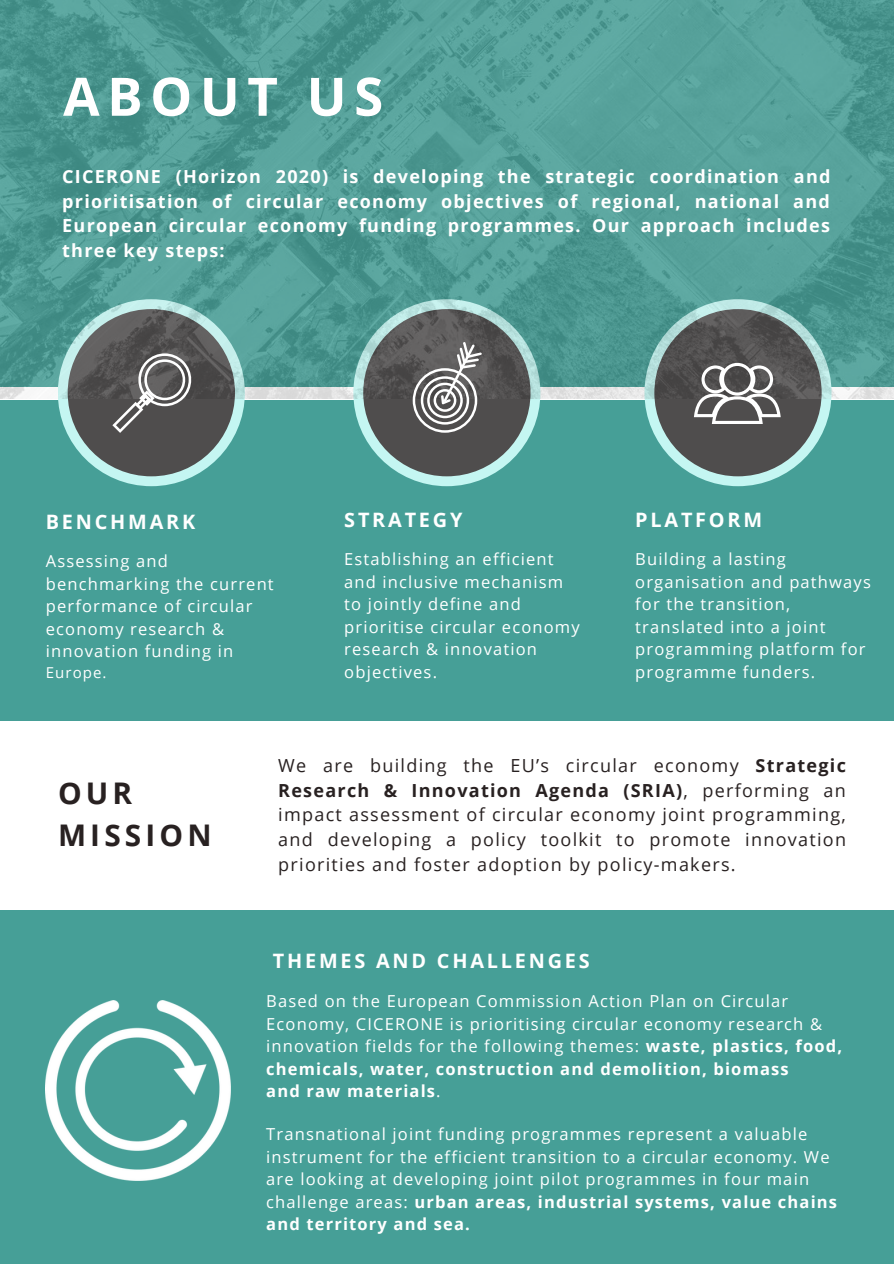
<style>
.page{position:relative;width:894px;height:1264px;background:#fff}
.page>*{position:absolute;margin:0;border:0;box-sizing:border-box;transform-origin:0 0}
.t1{font:700 52.95px "Open Sans";letter-spacing:.14em;color:#fff}
.t2{font:700 29.85px/41.7px "Open Sans";letter-spacing:.14em;color:#282121}
.t3{font:700 19.8px "Open Sans";letter-spacing:.14em;color:#fff}
.t4{font:18px/24.8px "Open Sans";letter-spacing:.07em;color:#282121;text-align:justify}
.t5{font:700 18px/24.8px "Open Sans";letter-spacing:.07em;color:#fff;text-align:justify}
.t6{font:16.5px/22.5px "Open Sans";letter-spacing:.07em;color:#fff}
.t7{font:15px "Open Sans";letter-spacing:.07em;color:#fff}
.s1{font-weight:700}
</style>
<div class="page">
<div style="left:0;top:0;width:893px;height:1263px;background:#469f97"></div>
<svg style="left:0;top:398px;width:893px;height:1px"></svg>
<img style="left:0;top:0;width:893px;height:398px">
<div style="left:0;top:721px;width:893px;height:188px;background:#fff"></div>
<svg style="left:58px;top:299px;width:187px;height:187px;background:#687f7d"></svg>
<svg style="left:353px;top:299px;width:187px;height:187px"></svg>
<svg style="left:644px;top:299px;width:187px;height:187px"></svg>
<img style="left:46px;top:1000px;width:184px;height:180px">
<h1 class="t1" style="left:63px;top:59px;width:321px">ABOUT US</h1>
<p class="t5" style="left:62px;top:163px;width:769px">CICERONE (Horizon 2020) is developing the strategic coordination and prioritisation of circular economy objectives of regional, national and European circular economy funding programmes. Our approach includes three key steps:</p>
<p class="t3" style="left:46px;top:508px;width:151px">BENCHMARK</p>
<p class="t6" style="left:46px;top:549px;width:229px">Assessing and benchmarking the current performance of circular economy research &amp; innovation funding in</p>
<p class="t7" style="left:46px;top:661px;width:62px">Europe.</p>
<p class="t3" style="left:344px;top:506px;width:120px">STRATEGY</p>
<p class="t6" style="left:344px;top:547px;width:237px">Establishing an efficient and inclusive mechanism to jointly define and prioritise circular economy research &amp; innovation objectives.</p>
<p class="t3" style="left:635px;top:506px;width:128px">PLATFORM</p>
<p class="t6" style="left:635px;top:547px;width:237px">Building a lasting organisation and pathways for the transition, translated into a joint programming platform for programme funders.</p>
<h2 class="t2" style="left:58px;top:772px;width:155px">OUR<br>MISSION</h2>
<p class="t4" style="left:278px;top:752px;width:569px">We are building the EU’s circular economy <span class="s1">Strategic Research &amp; Innovation Agenda (SRIA)</span>, performing an impact assessment of circular economy joint programming, and developing a policy toolkit to promote innovation priorities and foster adoption by policy-makers.</p>
<p class="t3" style="left:273px;top:946px;width:318px">THEMES AND CHALLENGES</p>
<p class="t6" style="left:266px;top:989px;width:577px">Based on the European Commission Action Plan on Circular Economy, CICERONE is prioritising circular economy research &amp; innovation fields for the following themes: <span class="s1">waste, plastics, food, chemicals, water, construction and demolition, biomass<br>and raw materials</span>.</p>
<p class="t6" style="left:266px;top:1122px;width:572px">Transnational joint funding programmes represent a valuable instrument for the efficient transition to a circular economy. We are looking at developing joint pilot programmes in four main challenge areas: <span class="s1">urban areas, industrial systems, value chains and territory and sea.</span></p>
</div>
